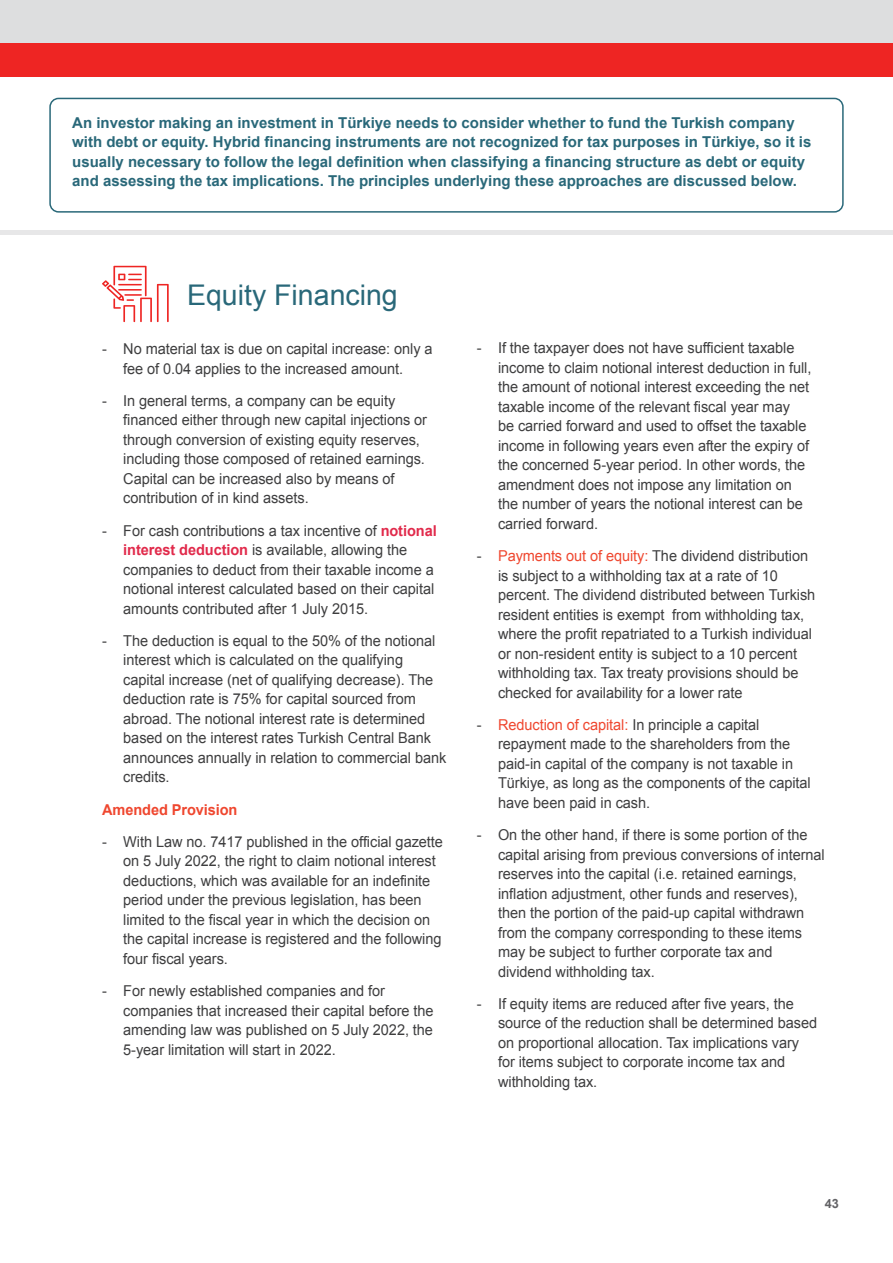
<style>
.page{position:relative;width:893px;height:1263px;background:#fff}
.page>*{position:absolute;margin:0;border:0;box-sizing:border-box;transform-origin:0 0}
.t1{font:28.5px "Arial";color:#296879}
.t2{font:15px/19.5px "Arial";letter-spacing:-.005em;color:#3e3e3f}
.t3{font:700 15px/19.5px "Arial";color:#296879}
.t4{font:700 15px "Arial";letter-spacing:-.005em;color:#ef472f}
.t5{font:700 12.75px "Arial";color:#636366}
.s1{font-weight:700;color:#e12a4b}
.s2{color:#ef472f}
</style>
<div class="page">
<div style="left:0;top:43px;width:893px;height:34px;background:#ee2523"></div>
<div style="left:0;top:0;width:893px;height:43px;background:#dddedf"></div>
<hr style="left:0;top:230px;width:893px;height:4px;background:#e7e7e8">
<div style="left:49px;top:98px;width:795px;height:115px;border:2px solid #296879;border-radius:9px"></div>
<svg style="left:102px;top:266px;width:67px;height:56px"></svg>
<p class="t3" style="left:72px;top:113px;width:741px">An investor making an investment in Türkiye needs to consider whether to fund the Turkish company with debt or equity. Hybrid financing instruments are not recognized for tax purposes in Türkiye, so it is usually necessary to follow the legal definition when classifying a financing structure as debt or equity and assessing the tax implications. The principles underlying these approaches are discussed below.</p>
<h1 class="t1" style="left:187px;top:276px;width:212px">Equity Financing</h1>
<p class="t2" style="left:102px;top:339px;width:332px;text-align:center">- No material tax is due on capital increase: only a fee of 0.04 applies to the increased amount.</p>
<p class="t2" style="left:123px;top:391px;width:305px;text-indent:-21px">- In general terms, a company can be equity financed either through new capital injections or through conversion of existing equity reserves, including those composed of retained earnings.<br>Capital can be increased also by means of contribution of in kind assets.</p>
<p class="t2" style="left:123px;top:521px;width:315px;text-indent:-21px">- For cash contributions a tax incentive of <span class="s1">notional interest deduction</span> is available, allowing the companies to deduct from their taxable income a notional interest calculated based on their capital amounts contributed after 1 July 2015.</p>
<p class="t2" style="left:123px;top:631px;width:325px;text-indent:-21px">- The deduction is equal to the 50% of the notional interest which is calculated on the qualifying capital increase (net of qualifying decrease). The deduction rate is 75% for capital sourced from abroad. The notional interest rate is determined based on the interest rates Turkish Central Bank announces annually in relation to commercial bank credits.</p>
<p class="t4" style="left:102px;top:799px;width:137px">Amended Provision</p>
<p class="t2" style="left:123px;top:832px;width:321px;text-indent:-21px">- With Law no. 7417 published in the official gazette on 5 July 2022, the right to claim notional interest deductions, which was available for an indefinite period under the previous legislation, has been limited to the fiscal year in which the decision on the capital increase is registered and the following four fiscal years.</p>
<p class="t2" style="left:123px;top:981px;width:312px;text-indent:-21px">- For newly established companies and for companies that increased their capital before the amending law was published on 5 July 2022, the 5-year limitation will start in 2022.</p>
<p class="t2" style="left:498px;top:338px;width:315px;text-indent:-21px">- If the taxpayer does not have sufficient taxable income to claim notional interest deduction in full, the amount of notional interest exceeding the net taxable income of the relevant fiscal year may<br>be carried forward and used to offset the taxable income in following years even after the expiry of the concerned 5-year period. In other words, the amendment does not impose any limitation on the number of years the notional interest can be carried forward.</p>
<p class="t2" style="left:498px;top:546px;width:319px;text-indent:-21px">- <span class="s2">Payments out of equity:</span> The dividend distribution is subject to a withholding tax at a rate of 10 percent. The dividend distributed between Turkish resident entities is exempt from withholding tax, where the profit repatriated to a Turkish individual or non-resident entity is subject to a 10 percent withholding tax. Tax treaty provisions should be checked for availability for a lower rate</p>
<p class="t2" style="left:498px;top:715px;width:314px;text-indent:-21px">- <span class="s2">Reduction of capital:</span> In principle a capital repayment made to the shareholders from the paid-in capital of the company is not taxable in Türkiye, as long as the components of the capital have been paid in cash.</p>
<p class="t2" style="left:498px;top:825px;width:328px;text-indent:-21px">- On the other hand, if there is some portion of the capital arising from previous conversions of internal reserves into the capital (i.e. retained earnings, inflation adjustment, other funds and reserves), then the portion of the paid-up capital withdrawn from the company corresponding to these items may be subject to further corporate tax and dividend withholding tax.</p>
<p class="t2" style="left:498px;top:994px;width:321px;text-indent:-21px">- If equity items are reduced after five years, the source of the reduction shall be determined based on proportional allocation. Tax implications vary for items subject to corporate income tax and withholding tax.</p>
<p class="t5" style="left:825px;top:1195px;width:16px">43</p>
</div>
